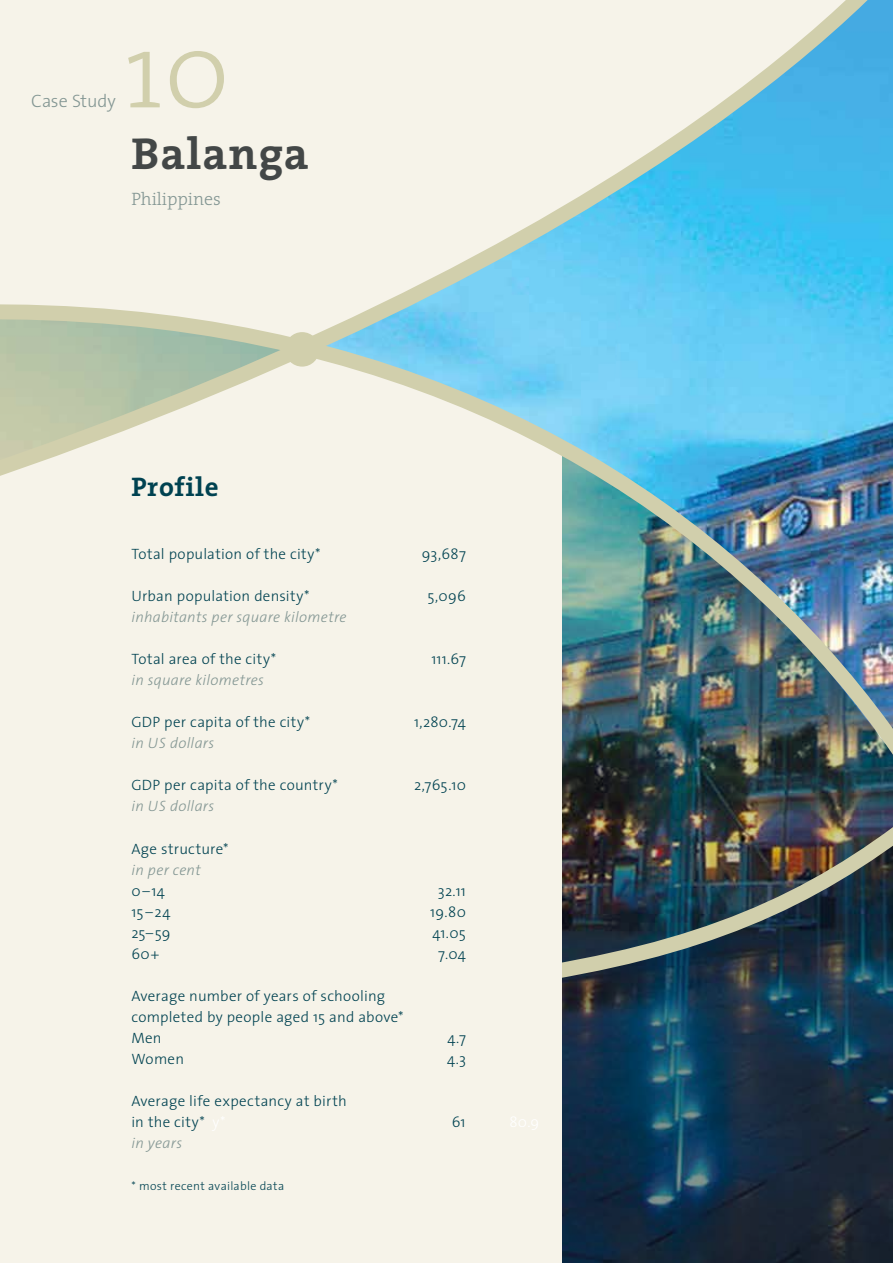
<style>
.page{position:relative;width:893px;height:1263px;background:#fff}
.page>*{position:absolute;margin:0;border:0;box-sizing:border-box;transform-origin:0 0}
.t1{font:300 108px "The Serif";color:#d1cfac}
.t2{font:700 45px "The Serif";letter-spacing:.025em;color:#434747}
.t3{font:700 27px "The Serif";letter-spacing:.025em;color:#004251}
.t4{font:300 18px "The Serif";color:#839693}
.t5{font:300 18px "The Sans";letter-spacing:-.005em;color:#839693}
.t6{font:300 15px/21px "The Sans";letter-spacing:.02em;color:#004251}
.t7{font:italic 300 15px "The Sans";letter-spacing:.015em;color:#839693}
.t8{font:300 12px "The Sans";letter-spacing:.03em;color:#004251}
.s1{font-style:italic;color:#839693}
.s2{color:#fff}
</style>
<div class="page">
<svg style="left:0;top:0;width:893px;height:297px;background:#c9e4e8"></svg>
<img style="left:0;top:297px;width:893px;height:966px">
<div style="left:285px;top:332px;width:34px;height:35px;background:#d1cfac;border-radius:50%"></div>
<p class="t5" style="left:31px;top:86px;width:86px">Case Study</p>
<p class="t1" style="left:125px;top:-18px;width:107px">10</p>
<p class="t2" style="left:131px;top:117px;width:179px">Balanga</p>
<p class="t4" style="left:131px;top:184px;width:91px">Philippines</p>
<p class="t3" style="left:131px;top:465px;width:89px">Profile</p>
<p class="t6" style="left:131px;top:543px;width:191px">Total population of the city*</p>
<p class="t6" style="left:422px;top:543px;width:46px">93,687</p>
<p class="t6" style="left:131px;top:585px;width:180px">Urban population density*</p>
<p class="t6" style="left:427px;top:585px;width:40px">5,096</p>
<p class="t7" style="left:131px;top:605px;width:217px">inhabitants per square kilometre</p>
<p class="t6" style="left:131px;top:648px;width:146px">Total area of the city*</p>
<p class="t6" style="left:431px;top:648px;width:36px">111.67</p>
<p class="t7" style="left:131px;top:668px;width:134px">in square kilometres</p>
<p class="t6" style="left:131px;top:711px;width:180px">GDP per capita of the city*</p>
<p class="t6" style="left:414px;top:711px;width:53px">1,280.74</p>
<p class="t7" style="left:131px;top:731px;width:84px">in US dollars</p>
<p class="t6" style="left:131px;top:774px;width:208px">GDP per capita of the country*</p>
<p class="t6" style="left:414px;top:774px;width:53px">2,765.10</p>
<p class="t7" style="left:131px;top:794px;width:84px">in US dollars</p>
<p class="t6" style="left:131px;top:837px;width:99px">Age structure* <span class="s1">in per cent<br></span>0–14</p>
<p class="t6" style="left:438px;top:879px;width:30px">32.11</p>
<p class="t6" style="left:131px;top:900px;width:41px">15–24</p>
<p class="t6" style="left:430px;top:900px;width:37px">19.80</p>
<p class="t6" style="left:131px;top:921px;width:41px">25–59</p>
<p class="t6" style="left:433px;top:921px;width:35px">41.05</p>
<p class="t6" style="left:131px;top:942px;width:29px">60+</p>
<p class="t6" style="left:438px;top:942px;width:29px">7.04</p>
<p class="t6" style="left:131px;top:984px;width:274px">Average number of years of schooling completed by people aged 15 and above*<br>Men</p>
<p class="t6" style="left:447px;top:1026px;width:20px">4.7</p>
<p class="t6" style="left:131px;top:1047px;width:54px">Women</p>
<p class="t6" style="left:447px;top:1047px;width:20px">4.3</p>
<p class="t6" style="left:131px;top:1089px;width:217px">Average life expectancy at birth in the city* <span class="s2">y*</span></p>
<p class="t6" style="left:452px;top:1110px;width:15px">61</p>
<p class="t7" style="left:131px;top:1130px;width:52px">in years</p>
<p class="t8" style="left:131px;top:1175px;width:154px">* most recent available data</p>
</div>
